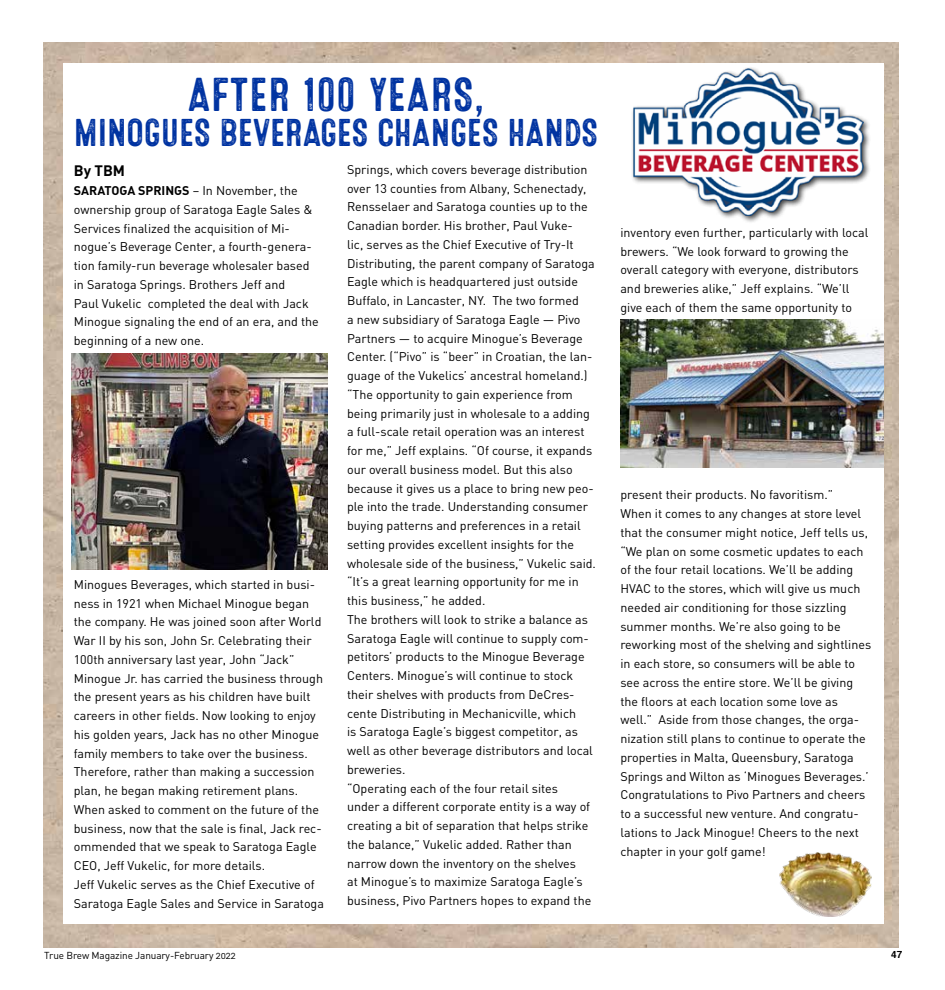
<style>
.page{position:relative;width:945px;height:990px;background:#fff}
.page>*{position:absolute;margin:0;border:0;box-sizing:border-box;transform-origin:0 0}
.t1{font:47.5px "Microbrew Soft Four";letter-spacing:-.005em;color:#0033a1}
.t2{font:38.75px "Microbrew Soft Four";letter-spacing:-.02em;color:#0033a1}
.t3{font:700 15px "DIN";color:#000}
.t4{font:12.5px/18.8px "DIN";color:#000}
.t5{font:10px "DIN Regular Alternate";letter-spacing:-.01em;color:#000}
.t6{font:700 10px "Helvetica";color:#000}
.s1{font-weight:700}
</style>
<div class="page">
<img style="left:44px;top:43px;width:855px;height:904px">
<div style="left:63px;top:63px;width:821px;height:860px;background:#fff"></div>
<img style="left:620px;top:319px;width:264px;height:149px">
<img style="left:72px;top:354px;width:255px;height:216px">
<div style="left:631px;top:66px;width:240px;height:158px;background:#000;opacity:.75"></div>
<img style="left:633px;top:68px;width:230px;height:148px">
<img style="left:780px;top:852px;width:91px;height:64px">
<h1 class="t1" style="left:187px;top:68px;width:300px">AFTER 100 YEARS,</h1>
<h2 class="t2" style="left:74px;top:111px;width:526px">MINOGUES BEVERAGES CHANGES HANDS</h2>
<p class="t3" style="left:74px;top:161px;width:53px">By TBM</p>
<p class="t4" style="left:74px;top:181px;width:247px"><span class="s1">SARATOGA SPRINGS</span> – In November, the ownership group of Saratoga Eagle Sales &amp; Services finalized the acquisition of Mi&shy;nogue’s Beverage Center, a fourth-genera&shy;tion family-run beverage wholesaler based in Saratoga Springs. Brothers Jeff and<br>Paul Vukelic completed the deal with Jack Minogue signaling the end of an era, and the beginning of a new one.</p>
<p class="t4" style="left:74px;top:575px;width:252px">Minogues Beverages, which started in busi&shy;ness in 1921 when Michael Minogue began the company. He was joined soon after World War II by his son, John Sr. Celebrating their 100th anniversary last year, John “Jack” Minogue Jr. has carried the business through the present years as his children have built careers in other fields. Now looking to enjoy his golden years, Jack has no other Minogue family members to take over the business.<br>Therefore, rather than making a succession plan, he began making retirement plans.<br>When asked to comment on the future of the business, now that the sale is final, Jack rec&shy;ommended that we speak to Saratoga Eagle CEO, Jeff Vukelic, for more details.<br>Jeff Vukelic serves as the Chief Executive of Saratoga Eagle Sales and Service in Saratoga</p>
<p class="t4" style="left:347px;top:160px;width:250px">Springs, which covers beverage distribution over 13 counties from Albany, Schenectady, Rensselaer and Saratoga counties up to the Canadian border. His brother, Paul Vuke-<br>lic, serves as the Chief Executive of Try-It Distributing, the parent company of Saratoga Eagle which is headquartered just outside Buffalo, in Lancaster, NY. The two formed<br>a new subsidiary of Saratoga Eagle — Pivo Partners — to acquire Minogue’s Beverage Center. (“Pivo” is “beer” in Croatian, the lan&shy;guage of the Vukelics’ ancestral homeland.) “The opportunity to gain experience from being primarily just in wholesale to a adding a full-scale retail operation was an interest for me,” Jeff explains. “Of course, it expands our overall business model. But this also because it gives us a place to bring new peo&shy;ple into the trade. Understanding consumer buying patterns and preferences in a retail setting provides excellent insights for the wholesale side of the business,” Vukelic said. “It’s a great learning opportunity for me in this business,” he added.<br>The brothers will look to strike a balance as Saratoga Eagle will continue to supply com&shy;petitors’ products to the Minogue Beverage Centers. Minogue’s will continue to stock their shelves with products from DeCres&shy;cente Distributing in Mechanicville, which<br>is Saratoga Eagle’s biggest competitor, as well as other beverage distributors and local breweries.<br>“Operating each of the four retail sites<br>under a different corporate entity is a way of creating a bit of separation that helps strike the balance,” Vukelic added. Rather than narrow down the inventory on the shelves<br>at Minogue’s to maximize Saratoga Eagle’s business, Pivo Partners hopes to expand the</p>
<p class="t4" style="left:620px;top:223px;width:249px">inventory even further, particularly with local brewers. “We look forward to growing the overall category with everyone, distributors and breweries alike,” Jeff explains. “We’ll give each of them the same opportunity to</p>
<p class="t4" style="left:620px;top:485px;width:252px">present their products. No favoritism.”<br>When it comes to any changes at store level that the consumer might notice, Jeff tells us, “We plan on some cosmetic updates to each of the four retail locations. We’ll be adding HVAC to the stores, which will give us much needed air conditioning for those sizzling summer months. We’re also going to be reworking most of the shelving and sightlines in each store, so consumers will be able to see across the entire store. We’ll be giving the floors at each location some love as well.” Aside from those changes, the orga&shy;nization still plans to continue to operate the properties in Malta, Queensbury, Saratoga Springs and Wilton as ‘Minogues Beverages.’ Congratulations to Pivo Partners and cheers to a successful new venture. And congratu&shy;lations to Jack Minogue! Cheers to the next chapter in your golf game!</p>
<p class="t5" style="left:44px;top:949px;width:193px">True Brew Magazine January-February 2022</p>
<p class="t6" style="left:891px;top:946px;width:13px">47</p>
</div>
